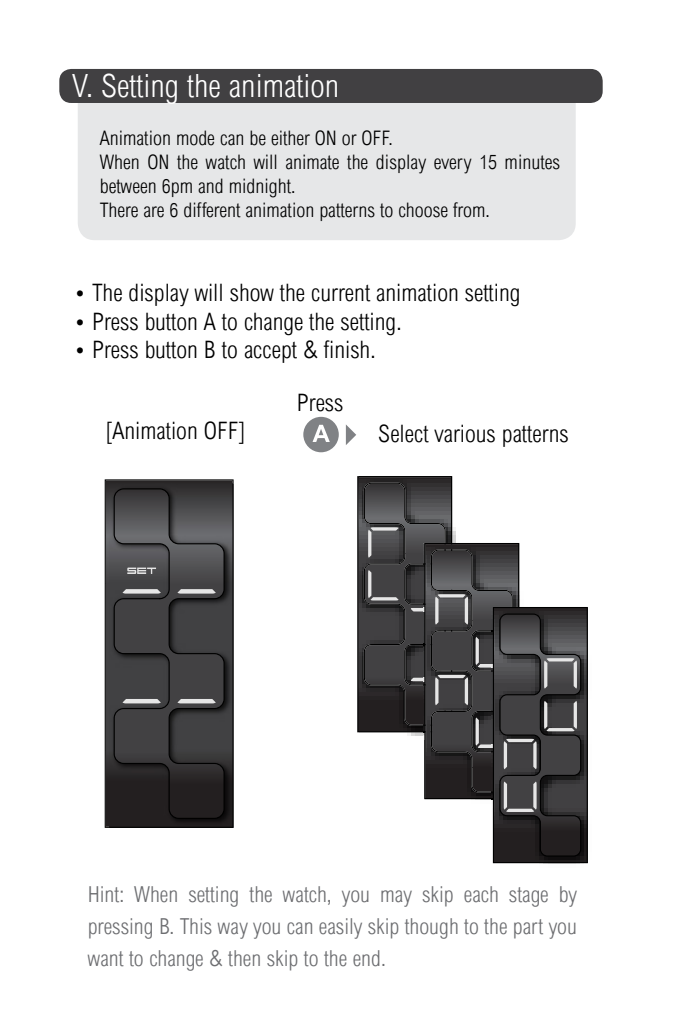
<style>
.page{position:relative;width:681px;height:1021px;background:#fff}
.page>*{position:absolute;margin:0;border:0;box-sizing:border-box;transform-origin:0 0}
.t1{font:300 condensed 32px "Arial";color:#fff}
.t2{font:300 condensed 24px "Arial";color:#000}
.t3{font:300 condensed 22px/32px "Arial";color:#6d6e71;text-align:justify}
.t4{font:300 condensed 20px/24px "Arial";color:#000}
</style>
<div class="page">
<div style="left:78px;top:80px;width:497px;height:160px;background:#e6e7e8;border-radius:17px"></div>
<div style="left:59px;top:69px;width:543px;height:34px;background:#414042;border-radius:12px"></div>
<div style="left:303px;top:417px;width:35px;height:35px;background:#808285;border-radius:50%"></div>
<svg style="left:312px;top:425px;width:17px;height:17px"></svg>
<svg style="left:346px;top:424px;width:10px;height:21px"></svg>
<svg style="left:105px;top:479px;width:128px;height:348px;background:#3a3839"></svg>
<img style="left:109px;top:484px;width:124px;height:343px">
<svg style="left:114px;top:488px;width:110px;height:331px;background:#3d3d3e"></svg>
<svg style="left:122px;top:589px;width:39px;height:4px"></svg>
<svg style="left:177px;top:589px;width:39px;height:4px"></svg>
<svg style="left:122px;top:699px;width:39px;height:4px"></svg>
<svg style="left:177px;top:699px;width:39px;height:4px"></svg>
<svg style="left:127px;top:567px;width:29px;height:7px"></svg>
<svg style="left:357px;top:476px;width:230px;height:387px"></svg>
<h1 class="t1" style="left:72px;top:68px;width:268px">V. Setting the animation</h1>
<p class="t4" style="left:100px;top:126px;width:461px">Animation mode can be either ON or OFF.<br>When ON the watch will animate the display every 15 minutes between 6pm and midnight.<br>There are 6 different animation patterns to choose from.</p>
<p class="t2" style="left:73px;top:279px;width:449px">• The display will show the current animation setting</p>
<p class="t2" style="left:73px;top:307px;width:330px">• Press button A to change the setting.</p>
<p class="t2" style="left:73px;top:336px;width:304px">• Press button B to accept &amp; finish.</p>
<p class="t2" style="left:297px;top:389px;width:48px">Press</p>
<p class="t2" style="left:106px;top:417px;width:141px">[Animation OFF]</p>
<p class="t2" style="left:378px;top:420px;width:192px">Select various patterns</p>
<p class="t3" style="left:88px;top:878px;width:490px">Hint: When setting the watch, you may skip each stage by pressing B. This way you can easily skip though to the part you want to change &amp; then skip to the end.</p>
</div>
